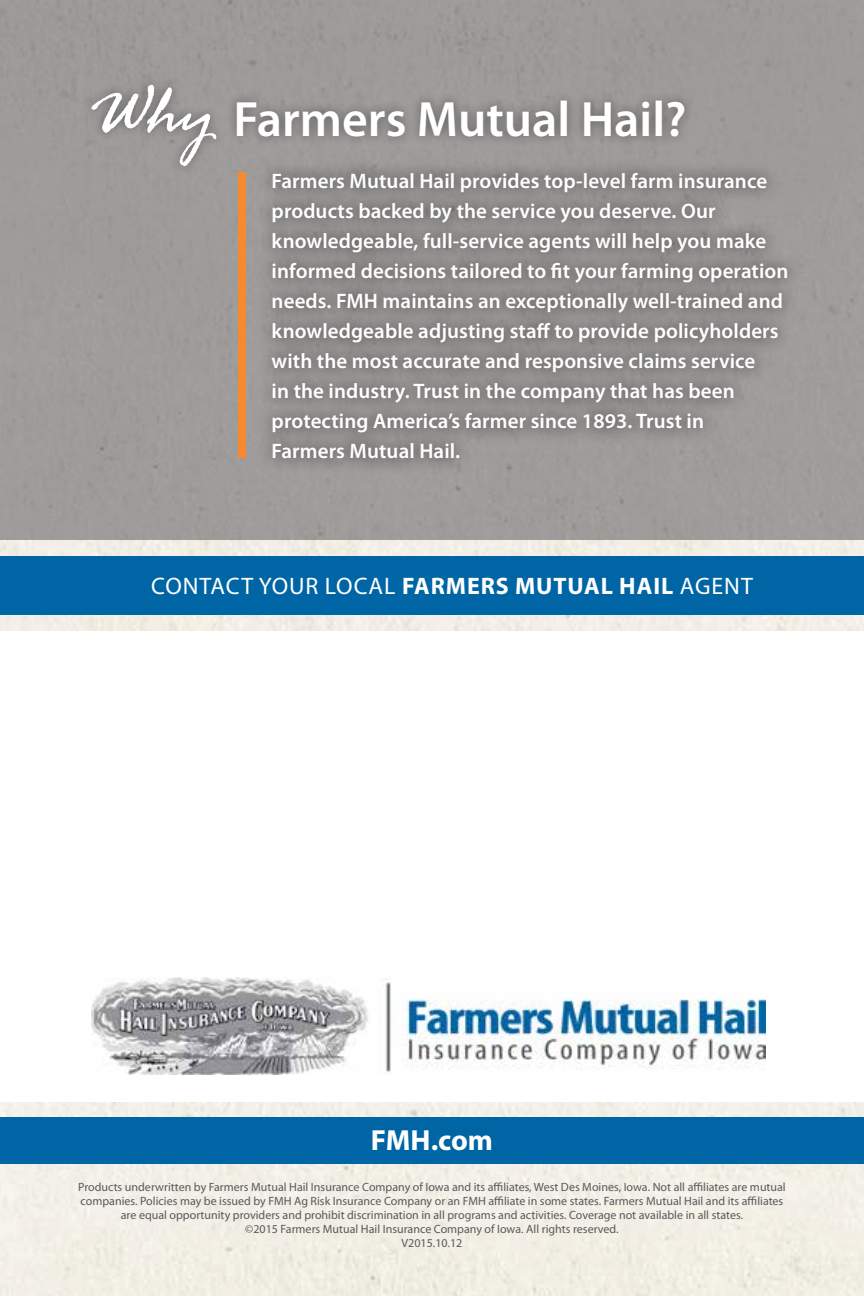
<style>
.page{position:relative;width:864px;height:1296px;background:#fff}
.page>*{position:absolute;margin:0;border:0;box-sizing:border-box;transform-origin:0 0}
.t1{font:600 49.8px "Myriad Pro";color:#fff}
.t2{font:700 29.2px "Myriad Pro";letter-spacing:-.005em;color:#fff}
.t3{font:24px "Myriad Pro";letter-spacing:.04em;color:#fff}
.t4{font:600 21px/30px "Myriad Pro";letter-spacing:.005em;color:#fff}
.t5{font:12px/14px "Myriad Pro";color:#58595b;text-align:center}
.s1{font-family:"Rage";font-weight:400;font-style:italic;font-size:75.4px}
.s2{font-weight:700}
</style>
<div class="page">
<div style="left:0;top:540px;width:864px;height:756px;background:#f3efe7"></div>
<div style="left:0;top:1118px;width:864px;height:46px;background:#0065a4"></div>
<div style="left:0;top:0;width:864px;height:540px;background:#9f9b9b"></div>
<div style="left:82px;top:75px;width:612px;height:101px;background:#000;opacity:.4"></div>
<div style="left:0;top:556px;width:864px;height:59px;background:#0065a4"></div>
<div style="left:257px;top:158px;width:545px;height:316px;background:#000;opacity:.75"></div>
<div style="left:238px;top:172px;width:7px;height:286px;background:#f68a33"></div>
<div style="left:0;top:631px;width:864px;height:471px;background:#fff"></div>
<img style="left:91px;top:977px;width:674px;height:98px">
<h1 class="t1" style="left:88px;top:88px;width:600px"><span class="s1">Why</span> Farmers Mutual Hail?</h1>
<p class="t4" style="left:272px;top:166px;width:518px">Farmers Mutual Hail provides top-level farm insurance products backed by the service you deserve. Our knowledgeable, full-service agents will help you make informed decisions tailored to fit your farming operation needs. FMH maintains an exceptionally well-trained and knowledgeable adjusting staff to provide policyholders with the most accurate and responsive claims service<br>in the industry. Trust in the company that has been protecting America’s farmer since 1893. Trust in<br>Farmers Mutual Hail.</p>
<p class="t3" style="left:151px;top:571px;width:603px">CONTACT YOUR LOCAL <span class="s2">FARMERS MUTUAL HAIL</span> AGENT</p>
<h2 class="t2" style="left:371px;top:1121px;width:124px">FMH.com</h2>
<p class="t5" style="left:78px;top:1180px;width:709px">Products underwritten by Farmers Mutual Hail Insurance Company of Iowa and its affiliates, West Des Moines, Iowa. Not all affiliates are mutual companies. Policies may be issued by FMH Ag Risk Insurance Company or an FMH affiliate in some states. Farmers Mutual Hail and its affiliates are equal opportunity providers and prohibit discrimination in all programs and activities. Coverage not available in all states.<br>©2015 Farmers Mutual Hail Insurance Company of Iowa. All rights reserved.<br>V2015.10.12</p>
</div>
